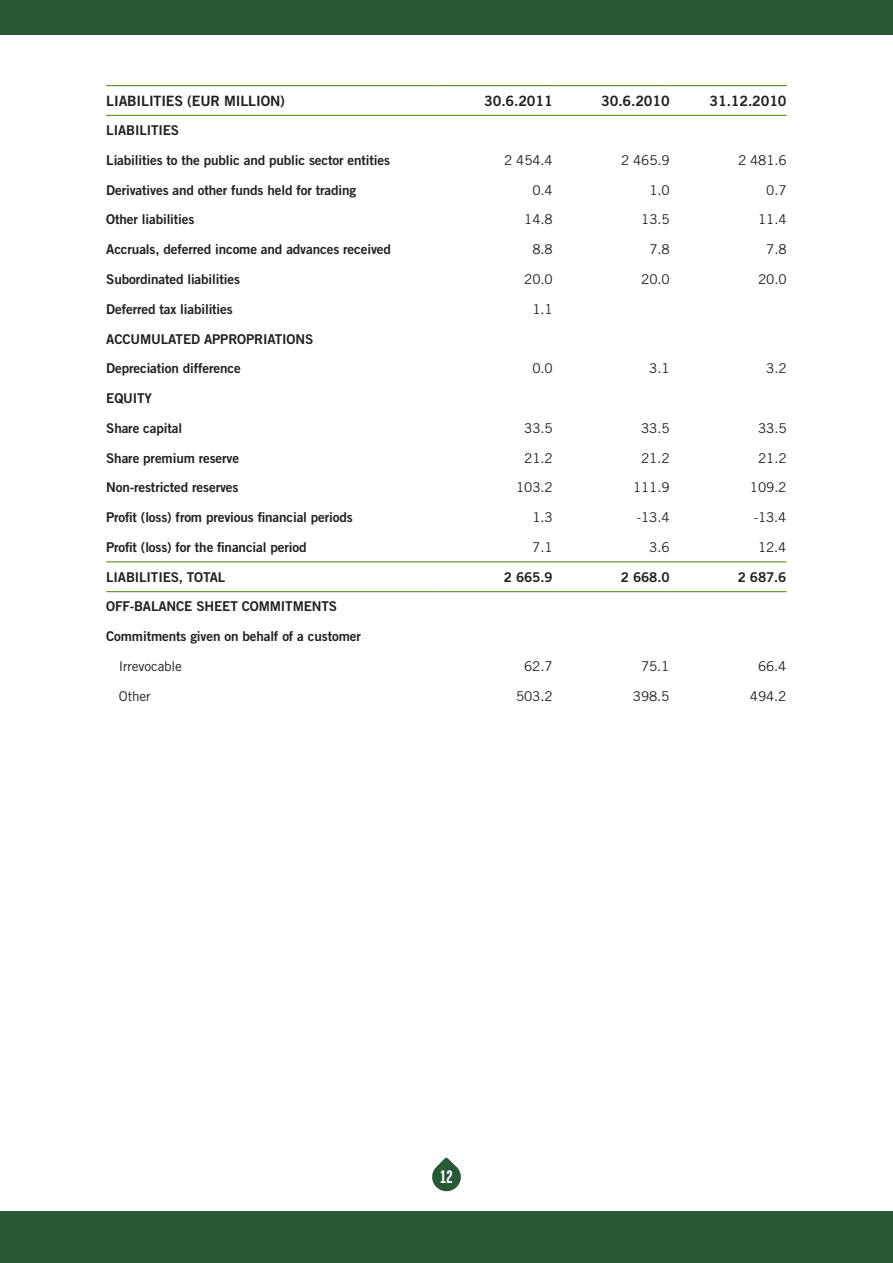
<style>
.page{position:relative;width:893px;height:1263px;background:#fff}
.page>*{position:absolute;margin:0;border:0;box-sizing:border-box;transform-origin:0 0}
.t1{font:700 18.15px "Garage Gothic S Pankki";color:#fff}
.t2{font:14.25px "Trade Gothic LT Std Bd 2";letter-spacing:-.01em;color:#231f20}
.t3{font:13.5px "Trade Gothic LT Std Bd 2";letter-spacing:-.01em;color:#231f20}
.t4{font:13.5px "Trade Gothic LT Std";letter-spacing:-.01em;color:#231f20}
</style>
<div class="page">
<div style="left:0;top:0;width:893px;height:34px;background:#275937"></div>
<div style="left:0;top:1212px;width:893px;height:51px;background:#275937"></div>
<svg style="left:432px;top:1157px;width:29px;height:35px"></svg>
<hr style="left:106px;top:561px;width:330px;height:1px;background:#5b8f22">
<hr style="left:436px;top:561px;width:117px;height:1px;background:#5b8f22">
<hr style="left:553px;top:561px;width:117px;height:1px;background:#5b8f22">
<hr style="left:670px;top:561px;width:117px;height:1px;background:#5b8f22">
<hr style="left:106px;top:591px;width:330px;height:1px;background:#5b8f22">
<hr style="left:436px;top:591px;width:117px;height:1px;background:#5b8f22">
<hr style="left:553px;top:591px;width:117px;height:1px;background:#5b8f22">
<hr style="left:670px;top:591px;width:117px;height:1px;background:#5b8f22">
<hr style="left:106px;top:85px;width:330px;height:1px;background:#5b8f22">
<hr style="left:436px;top:85px;width:117px;height:1px;background:#5b8f22">
<hr style="left:553px;top:85px;width:117px;height:1px;background:#5b8f22">
<hr style="left:670px;top:85px;width:117px;height:1px;background:#5b8f22">
<hr style="left:106px;top:115px;width:330px;height:1px;background:#5b8f22">
<hr style="left:436px;top:115px;width:117px;height:1px;background:#5b8f22">
<hr style="left:553px;top:115px;width:117px;height:1px;background:#5b8f22">
<hr style="left:670px;top:115px;width:117px;height:1px;background:#5b8f22">
<p class="t2" style="left:106px;top:92px;width:38px">LIABILITIES</p>
<p class="t2" style="left:187px;top:92px;width:99px">(EUR million)</p>
<p class="t2" style="left:484px;top:92px;width:70px">30.6.2011</p>
<p class="t2" style="left:601px;top:92px;width:70px">30.6.2010</p>
<p class="t2" style="left:710px;top:92px;width:79px">31.12.2010</p>
<p class="t3" style="left:106px;top:122px;width:36px">LIABILITIES</p>
<p class="t3" style="left:106px;top:152px;width:285px">Liabilities to the public and public sector entities</p>
<p class="t4" style="left:504px;top:152px;width:50px">2 454.4</p>
<p class="t4" style="left:621px;top:152px;width:50px">2 465.9</p>
<p class="t4" style="left:738px;top:152px;width:50px">2 481.6</p>
<p class="t3" style="left:106px;top:181px;width:251px">Derivatives and other funds held for trading</p>
<p class="t4" style="left:532px;top:182px;width:22px">0.4</p>
<p class="t4" style="left:649px;top:182px;width:22px">1.0</p>
<p class="t4" style="left:766px;top:182px;width:22px">0.7</p>
<p class="t3" style="left:106px;top:211px;width:90px">Other liabilities</p>
<p class="t4" style="left:524px;top:211px;width:30px">14.8</p>
<p class="t4" style="left:641px;top:211px;width:30px">13.5</p>
<p class="t4" style="left:758px;top:211px;width:30px">11.4</p>
<p class="t3" style="left:106px;top:241px;width:286px">Accruals, deferred income and advances received</p>
<p class="t4" style="left:532px;top:241px;width:22px">8.8</p>
<p class="t4" style="left:649px;top:241px;width:22px">7.8</p>
<p class="t4" style="left:766px;top:241px;width:22px">7.8</p>
<p class="t3" style="left:106px;top:271px;width:135px">Subordinated liabilities</p>
<p class="t4" style="left:524px;top:271px;width:30px">20.0</p>
<p class="t4" style="left:641px;top:271px;width:30px">20.0</p>
<p class="t4" style="left:758px;top:271px;width:30px">20.0</p>
<p class="t3" style="left:106px;top:301px;width:128px">Deferred tax liabilities</p>
<p class="t4" style="left:532px;top:301px;width:22px">1.1</p>
<p class="t3" style="left:106px;top:330px;width:64px">ACCUMULATED</p>
<p class="t3" style="left:204px;top:330px;width:59px">APPROPRIATIONS</p>
<p class="t3" style="left:106px;top:360px;width:136px">Depreciation difference</p>
<p class="t4" style="left:532px;top:360px;width:22px">0.0</p>
<p class="t4" style="left:649px;top:360px;width:22px">3.1</p>
<p class="t4" style="left:766px;top:360px;width:22px">3.2</p>
<p class="t3" style="left:106px;top:390px;width:34px">EQUITY</p>
<p class="t3" style="left:106px;top:420px;width:78px">Share capital</p>
<p class="t4" style="left:524px;top:420px;width:30px">33.5</p>
<p class="t4" style="left:641px;top:420px;width:30px">33.5</p>
<p class="t4" style="left:758px;top:420px;width:30px">33.5</p>
<p class="t3" style="left:106px;top:449px;width:135px">Share premium reserve</p>
<p class="t4" style="left:524px;top:450px;width:30px">21.2</p>
<p class="t4" style="left:641px;top:450px;width:30px">21.2</p>
<p class="t4" style="left:758px;top:450px;width:30px">21.2</p>
<p class="t3" style="left:106px;top:479px;width:134px">N on-restricted reserves</p>
<p class="t4" style="left:516px;top:479px;width:38px">103.2</p>
<p class="t4" style="left:633px;top:479px;width:38px">111.9</p>
<p class="t4" style="left:750px;top:479px;width:38px">109.2</p>
<p class="t3" style="left:106px;top:509px;width:248px">Profit (loss) from previous financial periods</p>
<p class="t4" style="left:532px;top:509px;width:22px">1.3</p>
<p class="t4" style="left:637px;top:509px;width:34px">-13.4</p>
<p class="t4" style="left:754px;top:509px;width:34px">-13.4</p>
<p class="t3" style="left:106px;top:539px;width:202px">Profit (loss) for the financial period</p>
<p class="t4" style="left:532px;top:539px;width:22px">7.1</p>
<p class="t4" style="left:649px;top:539px;width:22px">3.6</p>
<p class="t4" style="left:758px;top:539px;width:30px">12.4</p>
<p class="t3" style="left:106px;top:568px;width:36px">LIABILITIES</p>
<p class="t3" style="left:179px;top:568px;width:17px">, TOTAL</p>
<p class="t3" style="left:504px;top:568px;width:50px">2 665.9</p>
<p class="t3" style="left:621px;top:568px;width:50px">2 668.0</p>
<p class="t3" style="left:738px;top:568px;width:50px">2 687.6</p>
<p class="t3" style="left:106px;top:598px;width:46px">OFF-BALANCE</p>
<p class="t3" style="left:196px;top:598px;width:27px">SHEET</p>
<p class="t3" style="left:242px;top:598px;width:10px">COMMITMENTS</p>
<p class="t3" style="left:106px;top:628px;width:256px">Commitments given on behalf of a customer</p>
<p class="t4" style="left:119px;top:658px;width:65px">Irrevocable</p>
<p class="t4" style="left:524px;top:658px;width:30px">62.7</p>
<p class="t4" style="left:641px;top:658px;width:30px">75.1</p>
<p class="t4" style="left:758px;top:658px;width:30px">66.4</p>
<p class="t4" style="left:119px;top:688px;width:33px">Other</p>
<p class="t4" style="left:516px;top:688px;width:38px">503.2</p>
<p class="t4" style="left:633px;top:688px;width:38px">398.5</p>
<p class="t4" style="left:750px;top:688px;width:38px">494.2</p>
<h1 class="t1" style="left:440px;top:1167px;width:14px">12</h1>
</div>
